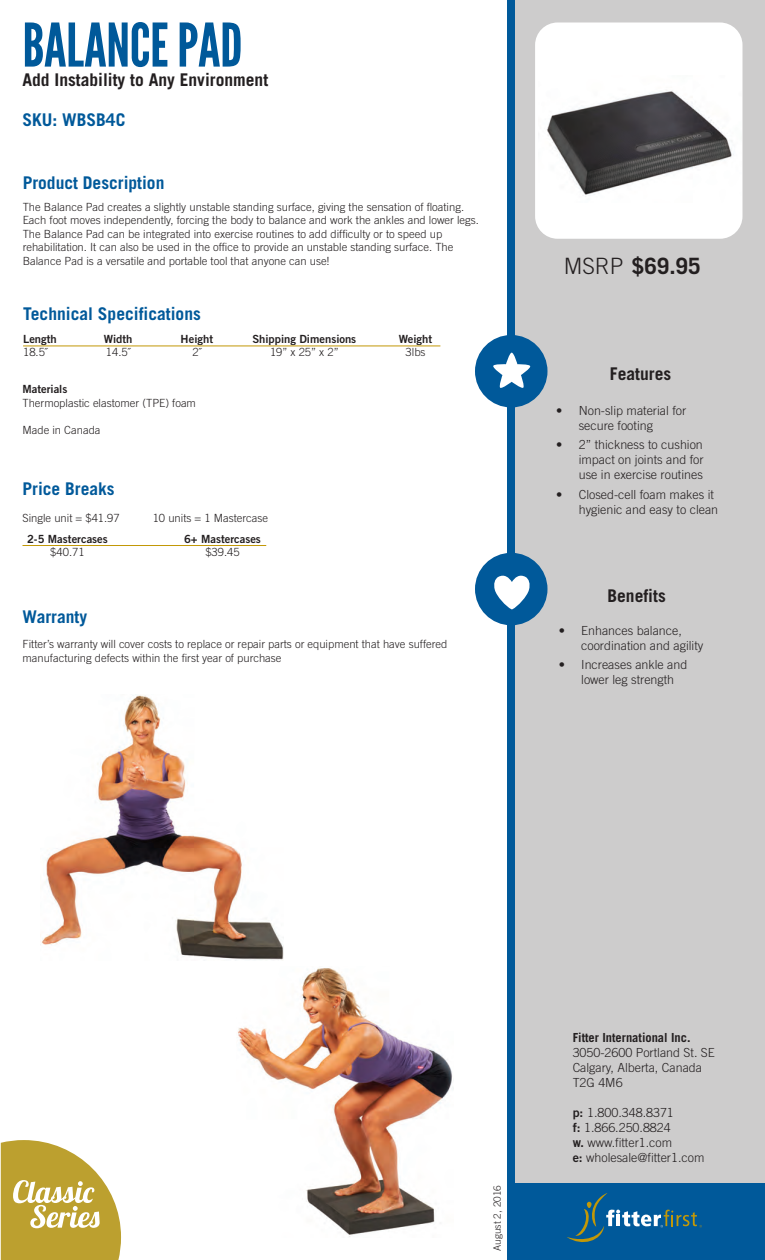
<style>
.page{position:relative;width:765px;height:1260px;background:#fff}
.page>*{position:absolute;margin:0;border:0;box-sizing:border-box;transform-origin:0 0}
.t1{font:60px "League Gothic";letter-spacing:-.005em;color:#00599a}
.t2{font:700 22.5px "Trade Gothic";color:#231f20}
.t3{font:700 17.5px "Trade Gothic";color:#00599a}
.t4{font:700 17.5px "Trade Gothic";color:#231f20}
.t5{font:300 12.5px/15px "Trade Gothic";color:#231f20}
.t6{font:700 12.5px "Trade Gothic";color:#231f20}
.t7{font:300 11.25px/13.5px "Trade Gothic";color:#231f20}
.t8{font:11.25px "Trade Gothic Bold Two";color:#231f20}
.t9{font:300 10px "Trade Gothic";color:#231f20}
.s1{font-weight:300}
.s2{font-family:"Trade Gothic Bold Two";font-weight:400}
.s3{font-weight:700}
</style>
<div class="page">
<hr style="left:23px;top:346px;width:417px;height:1px;background:#c29807">
<hr style="left:22px;top:545px;width:244px;height:1px;background:#c29807">
<img style="left:238px;top:968px;width:216px;height:269px">
<img style="left:41px;top:695px;width:243px;height:265px">
<div style="left:508px;top:0;width:257px;height:1260px;background:#cdcccc"></div>
<div style="left:475px;top:335px;width:72px;height:72px;background:#00599a;border-radius:50%"></div>
<div style="left:475px;top:553px;width:73px;height:72px;background:#00599a;border-radius:50%"></div>
<div style="left:508px;top:0;width:7px;height:1260px;background:#00599a"></div>
<div style="left:512px;top:1183px;width:253px;height:77px;background:#00599a"></div>
<svg style="left:567px;top:1193px;width:135px;height:49px"></svg>
<svg style="left:493px;top:353px;width:38px;height:35px"></svg>
<svg style="left:1px;top:1140px;width:120px;height:120px"></svg>
<svg style="left:494px;top:575px;width:36px;height:34px"></svg>
<div style="left:535px;top:22px;width:208px;height:217px;background:#fff;border-radius:22px"></div>
<img style="left:547px;top:91px;width:187px;height:104px">
<h1 class="t1" style="left:22px;top:23px;width:222px">BALANCE PAD</h1>
<h3 class="t4" style="left:22px;top:73px;width:247px">Add Instability to Any Environment</h3>
<h3 class="t3" style="left:22px;top:114px;width:104px">SKU: WBSB4C</h3>
<h3 class="t3" style="left:23px;top:176px;width:143px">Product Description</h3>
<p class="t7" style="left:23px;top:201px;width:458px">The Balance Pad creates a slightly unstable standing surface, giving the sensation of floating.<br>Each foot moves independently, forcing the body to balance and work the ankles and lower legs.<br>The Balance Pad can be integrated into exercise routines to add difficulty or to speed up rehabilitation. It can also be used in the office to provide an unstable standing surface. The Balance Pad is a versatile and portable tool that anyone can use!</p>
<h3 class="t3" style="left:23px;top:307px;width:179px">Technical Specifications</h3>
<p class="t8" style="left:23px;top:335px;width:35px">Length</p>
<p class="t8" style="left:104px;top:335px;width:30px">Width</p>
<p class="t8" style="left:181px;top:335px;width:34px">Height</p>
<p class="t8" style="left:252px;top:335px;width:105px">Shipping Dimensions</p>
<p class="t8" style="left:399px;top:335px;width:35px">Weight</p>
<p class="t7" style="left:23px;top:347px;width:26px">18.5˝</p>
<p class="t7" style="left:106px;top:347px;width:26px">14.5˝</p>
<p class="t7" style="left:192px;top:347px;width:10px">2˝</p>
<p class="t7" style="left:270px;top:347px;width:70px">19” x 25” x 2”</p>
<p class="t7" style="left:406px;top:347px;width:21px">3lbs</p>
<p class="t8" style="left:22px;top:385px;width:46px">Materials</p>
<p class="t7" style="left:22px;top:397px;width:175px">Thermoplastic elastomer (TPE) foam</p>
<p class="t7" style="left:22px;top:424px;width:80px">Made in Canada</p>
<h3 class="t3" style="left:22px;top:482px;width:94px">Price Breaks</h3>
<p class="t7" style="left:22px;top:512px;width:99px">Single unit = $41.97</p>
<p class="t8" style="left:27px;top:534px;width:82px">2-5 Mastercases</p>
<p class="t8" style="left:184px;top:534px;width:78px">6+ Mastercases</p>
<p class="t7" style="left:50px;top:546px;width:36px">$40.71</p>
<p class="t7" style="left:205px;top:546px;width:36px">$39.45</p>
<p class="t7" style="left:153px;top:512px;width:117px">10 units = 1 Mastercase</p>
<h3 class="t3" style="left:22px;top:611px;width:66px">Warranty</h3>
<p class="t7" style="left:22px;top:639px;width:426px">Fitter’s warranty will cover costs to replace or repair parts or equipment that have suffered manufacturing defects within the first year of purchase</p>
<h2 class="t2" style="left:564px;top:257px;width:138px"><span class="s1">MSRP</span> $69.95</h2>
<h3 class="t4" style="left:610px;top:367px;width:63px">Features</h3>
<p class="t5" style="left:579px;top:404px;width:109px;text-indent:-22px">• Non-slip material for secure footing</p>
<p class="t5" style="left:579px;top:438px;width:126px;text-align:justify;text-indent:-22px">• 2” thickness to cushion impact on joints and for use in exercise routines</p>
<p class="t5" style="left:579px;top:488px;width:141px;text-indent:-22px">• Closed-cell foam makes it hygienic and easy to clean</p>
<h3 class="t4" style="left:607px;top:589px;width:60px">Benefits</h3>
<p class="t5" style="left:581px;top:624px;width:124px;text-indent:-22px">• Enhances balance, coordination and agility</p>
<p class="t5" style="left:581px;top:658px;width:108px;text-indent:-22px">• Increases ankle and lower leg strength</p>
<p class="t9" style="left:494px;top:1251px;width:67px;rotate:-90deg">August 2, 2016</p>
<p class="t6" style="left:573px;top:1033px;width:119px">Fitter International Inc.</p>
<p class="t5" style="left:573px;top:1046px;width:144px">3050-2600 Portland St. SE<br>Calgary, Alberta, Canada<br>T2G 4M6</p>
<p class="t5" style="left:573px;top:1106px;width:133px"><span class="s2">p:</span> 1.800.348.8371<br><span class="s2">f:</span> 1.866.250.8824<br><span class="s3">w.</span> www.fitter1.com<br><span class="s2">e:</span> wholesale@fitter1.com</p>
</div>
